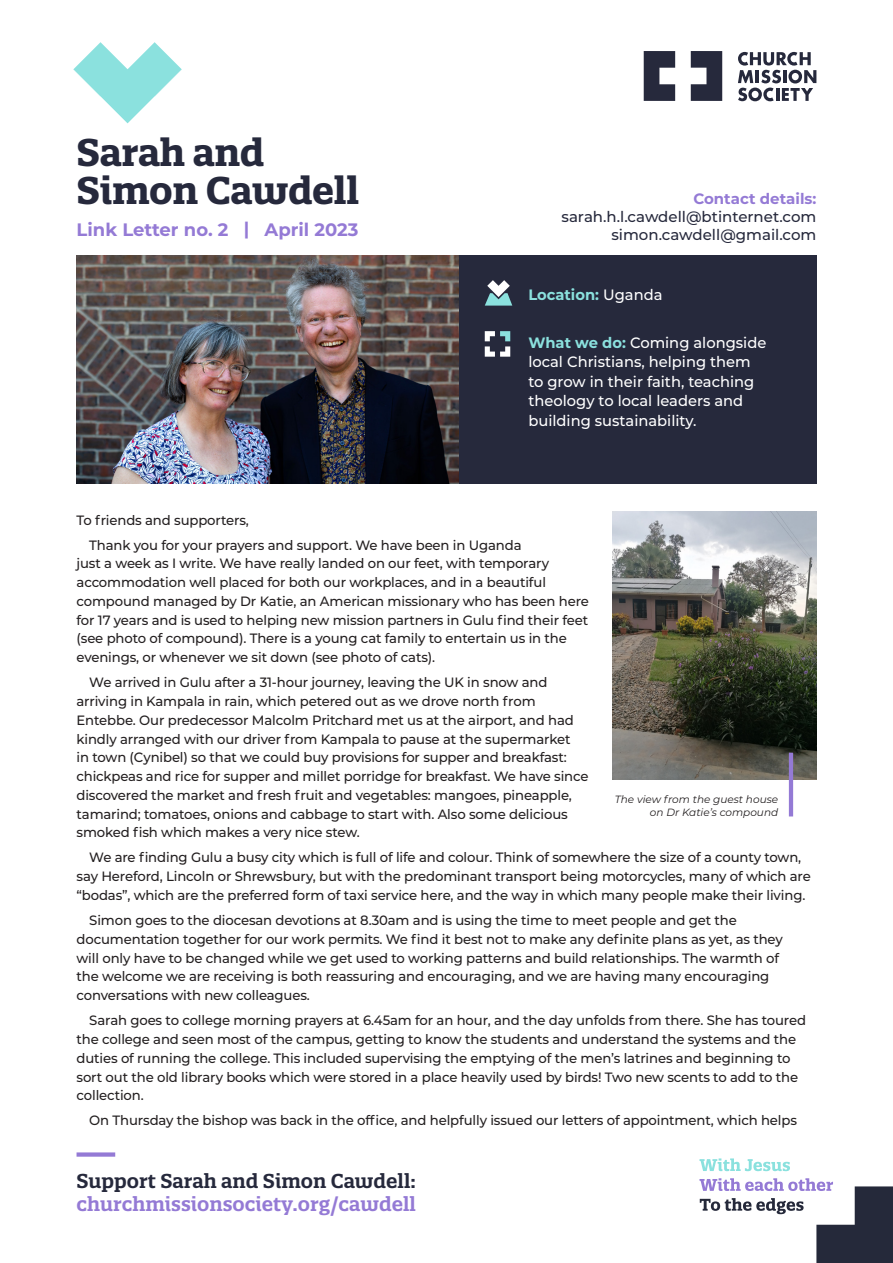
<style>
.page{position:relative;width:893px;height:1263px;background:#fff}
.page>*{position:absolute;margin:0;border:0;box-sizing:border-box;transform-origin:0 0}
.t1{font:700 37.5px/37.5px "Quatro Slab";letter-spacing:-.01em;color:#26293c}
.t2{font:600 19.5px "Quatro Slab";color:#947ad5}
.t3{font:600 19.5px "Quatro Slab";color:#26293c}
.t4{font:700 18px "Montserrat";color:#947ad5}
.t5{font:500 15px/19.5px "Montserrat";color:#fff}
.t6{font:500 15px/18px "Montserrat";color:#26293c;text-align:right}
.t7{font:700 15px "Montserrat";color:#8be1de}
.t8{font:700 15px "Montserrat";color:#947ad5}
.t9{font:500 13.5px/18.8px "Montserrat";letter-spacing:-.01em;color:#231f20}
.t10{font:italic 10.5px/13.5px "Montserrat";color:#231f20;text-align:right}
.s1{font-weight:500;color:#fff}
.s2{font-weight:700;color:#8be1de}
.s3{font-weight:700;color:#8ae1de}
</style>
<div class="page">
<img style="left:612px;top:511px;width:204px;height:268px">
<hr style="left:789px;top:753px;width:4px;height:63px;background:#947ad5">
<img style="left:77px;top:256px;width:382px;height:228px">
<div style="left:459px;top:255px;width:357px;height:229px;background:#26293c"></div>
<svg style="left:691px;top:51px;width:31px;height:50px"></svg>
<svg style="left:644px;top:51px;width:31px;height:50px"></svg>
<svg style="left:738px;top:52px;width:78px;height:49px"></svg>
<svg style="left:485px;top:280px;width:27px;height:26px"></svg>
<svg style="left:485px;top:331px;width:25px;height:26px"></svg>
<div style="left:77px;top:1152px;width:38px;height:5px;background:#947ad5"></div>
<svg style="left:699px;top:1158px;width:91px;height:13px"></svg>
<svg style="left:699px;top:1178px;width:194px;height:85px"></svg>
<svg style="left:73px;top:42px;width:109px;height:81px"></svg>
<h1 class="t1" style="left:77px;top:134px;width:284px">Sarah and<br>Simon Cawdell</h1>
<h3 class="t4" style="left:77px;top:217px;width:283px">Link Letter no. 2 | April 2023</h3>
<p class="t8" style="left:693px;top:188px;width:125px">Contact details:</p>
<p class="t6" style="left:561px;top:207px;width:256px">sarah.h.l.cawdell@btinternet.com simon.cawdell@gmail.com</p>
<p class="t7" style="left:528px;top:284px;width:136px">Location: <span class="s1">Uganda</span></p>
<p class="t5" style="left:528px;top:332px;width:240px"><span class="s2">What</span> <span class="s3">we</span> <span class="s2">do:</span> Coming alongside local Christians, helping them to grow in their faith, teaching theology to local leaders and building sustainability.</p>
<p class="t9" style="left:89px;top:507px;width:434px;line-height:25px;text-indent:-13px">To friends and supporters,<br>Thank you for your prayers and support. We have been in Uganda</p>
<p class="t9" style="left:77px;top:554px;width:514px">just a week as I write. We have really landed on our feet, with temporary accommodation well placed for both our workplaces, and in a beautiful compound managed by Dr Katie, an American missionary who has been here for 17 years and is used to helping new mission partners in Gulu find their feet (see photo of compound). There is a young cat family to entertain us in the evenings, or whenever we sit down (see photo of cats).</p>
<p class="t9" style="left:77px;top:673px;width:513px;text-indent:13px">We arrived in Gulu after a 31-hour journey, leaving the UK in snow and arriving in Kampala in rain, which petered out as we drove north from Entebbe. Our predecessor Malcolm Pritchard met us at the airport, and had kindly arranged with our driver from Kampala to pause at the supermarket<br>in town (Cynibel) so that we could buy provisions for supper and breakfast: chickpeas and rice for supper and millet porridge for breakfast. We have since discovered the market and fresh fruit and vegetables: mangoes, pineapple, tamarind; tomatoes, onions and cabbage to start with. Also some delicious smoked fish which makes a very nice stew.</p>
<p class="t9" style="left:77px;top:848px;width:736px;text-align:center">We are finding Gulu a busy city which is full of life and colour. Think of somewhere the size of a county town, say Hereford, Lincoln or Shrewsbury, but with the predominant transport being motorcycles, many of which are “bodas”, which are the preferred form of taxi service here, and the way in which many people make their living.</p>
<p class="t9" style="left:77px;top:910px;width:708px;text-indent:13px">Simon goes to the diocesan devotions at 8.30am and is using the time to meet people and get the documentation together for our work permits. We find it best not to make any definite plans as yet, as they will only have to be changed while we get used to working patterns and build relationships. The warmth of the welcome we are receiving is both reassuring and encouraging, and we are having many encouraging conversations with new colleagues.</p>
<p class="t9" style="left:77px;top:1010px;width:731px;text-indent:13px">Sarah goes to college morning prayers at 6.45am for an hour, and the day unfolds from there. She has toured the college and seen most of the campus, getting to know the students and understand the systems and the duties of running the college. This included supervising the emptying of the men’s latrines and beginning to sort out the old library books which were stored in a place heavily used by birds! Two new scents to add to the collection.</p>
<p class="t9" style="left:89px;top:1111px;width:709px">On Thursday the bishop was back in the office, and helpfully issued our letters of appointment, which helps</p>
<p class="t10" style="left:615px;top:792px;width:165px">The view from the guest house on Dr Katie’s compound</p>
<h2 class="t3" style="left:77px;top:1169px;width:341px">Support Sarah and Simon Cawdell:</h2>
<h2 class="t2" style="left:77px;top:1191px;width:341px">churchmissionsociety.org/cawdell</h2>
</div>
